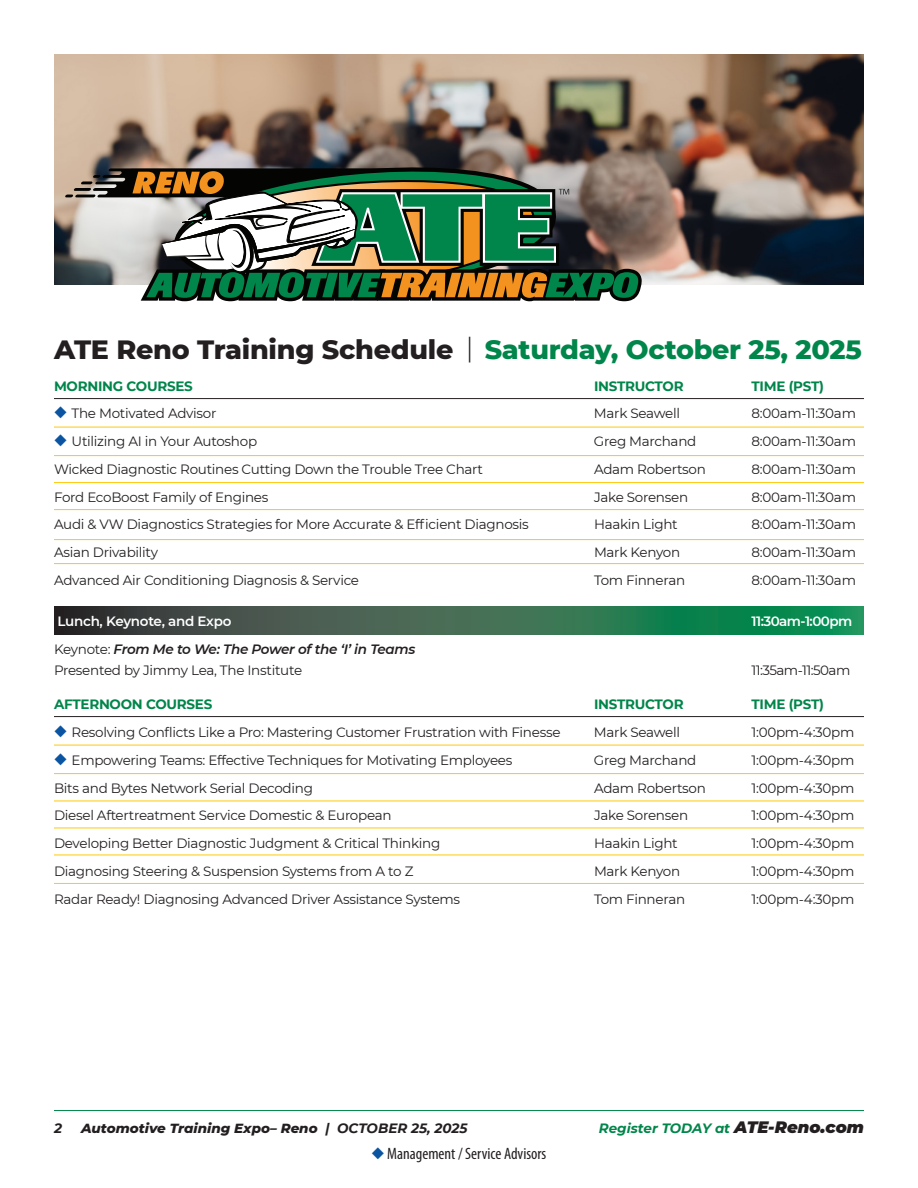
<style>
.page{position:relative;width:918px;height:1188px;background:#fff}
.page>*{position:absolute;margin:0;border:0;box-sizing:border-box;transform-origin:0 0}
.t1{font:800 27px "Montserrat";letter-spacing:-.01em;color:#231f20}
.t2{font:condensed 16.5px "Myriad Pro";color:#231f20}
.t3{font:13.5px "Montserrat";letter-spacing:-.02em;color:#231f20}
.t4{font:700 13.5px "Montserrat";letter-spacing:-.02em;color:#00854a}
.t5{font:italic 800 13.5px "Montserrat";color:#231f20}
.t6{font:italic 600 13.5px "Montserrat";letter-spacing:-.02em;color:#231f20}
.t7{font:600 13.5px "Montserrat";letter-spacing:-.03em;color:#fff}
.t8{font:italic 700 13.5px "Montserrat";color:#00854a}
.t9{font:13.5px "Montserrat";letter-spacing:-.04em;color:#231f20}
.t10{font:italic 700 13.5px "Montserrat";color:#231f20}
.s1{font-weight:300}
.s2{color:#00854a}
.s3{color:#0a54a1}
.s4{font-weight:400;font-style:normal}
.s5{font-weight:700}
.s6{font-weight:900;font-size:16.5px;color:#231f20}
</style>
<div class="page">
<hr style="left:54px;top:1110px;width:810px;height:1px;background:#00854a">
<svg style="left:54px;top:606px;width:810px;height:29px;background:#30674c"></svg>
<hr style="left:54px;top:398px;width:810px;height:1px;background:#231f20">
<hr style="left:54px;top:427px;width:810px;height:1px;background:#feca0a">
<hr style="left:54px;top:455px;width:810px;height:1px;background:#feca0a">
<hr style="left:54px;top:482px;width:810px;height:1px;background:#feca0a">
<hr style="left:54px;top:509px;width:810px;height:1px;background:#feca0a">
<hr style="left:54px;top:539px;width:810px;height:1px;background:#feca0a">
<hr style="left:54px;top:563px;width:810px;height:1px;background:#feca0a">
<hr style="left:54px;top:801px;width:810px;height:1px;background:#feca0a">
<hr style="left:54px;top:828px;width:810px;height:1px;background:#feca0a">
<hr style="left:54px;top:855px;width:810px;height:1px;background:#feca0a">
<hr style="left:54px;top:883px;width:810px;height:1px;background:#feca0a">
<img style="left:54px;top:54px;width:810px;height:230px">
<svg style="left:169px;top:160px;width:390px;height:8px;background:#6e6563"></svg>
<svg style="left:65px;top:168px;width:577px;height:133px;background:#6a7d63"></svg>
<hr style="left:54px;top:745px;width:810px;height:1px;background:#feca0a">
<hr style="left:54px;top:773px;width:810px;height:1px;background:#feca0a">
<hr style="left:54px;top:716px;width:810px;height:1px;background:#231f20">
<p class="t1" style="left:54px;top:329px;width:809px">ATE Reno Training Schedule <span class="s1">|</span> <span class="s2">Saturday, October 25, 2025</span></p>
<p class="t4" style="left:54px;top:376px;width:140px">MORNING COURSES</p>
<p class="t4" style="left:594px;top:376px;width:91px">INSTRUCTOR</p>
<p class="t4" style="left:752px;top:376px;width:74px">TIME (PST)</p>
<p class="t3" style="left:54px;top:404px;width:164px"><span class="s3">◆</span> The Motivated Advisor</p>
<p class="t3" style="left:594px;top:404px;width:88px">Mark Seawell</p>
<p class="t3" style="left:752px;top:404px;width:106px">8:00am-11:30am</p>
<p class="t3" style="left:54px;top:432px;width:205px"><span class="s3">◆</span> Utilizing AI in Your Autoshop</p>
<p class="t3" style="left:594px;top:432px;width:104px">Greg Marchand</p>
<p class="t3" style="left:752px;top:432px;width:106px">8:00am-11:30am</p>
<p class="t3" style="left:54px;top:460px;width:431px">Wicked Diagnostic Routines Cutting Down the Trouble Tree Chart</p>
<p class="t3" style="left:594px;top:460px;width:113px">Adam Robertson</p>
<p class="t3" style="left:752px;top:460px;width:106px">8:00am-11:30am</p>
<p class="t3" style="left:54px;top:488px;width:216px">Ford EcoBoost Family of Engines</p>
<p class="t3" style="left:594px;top:488px;width:96px">Jake Sorensen</p>
<p class="t3" style="left:752px;top:488px;width:106px">8:00am-11:30am</p>
<p class="t3" style="left:54px;top:515px;width:476px">Audi &amp; VW Diagnostics Strategies for More Accurate &amp; Efficient Diagnosis</p>
<p class="t3" style="left:594px;top:515px;width:85px">Haakin Light</p>
<p class="t3" style="left:752px;top:515px;width:106px">8:00am-11:30am</p>
<p class="t3" style="left:54px;top:543px;width:106px">Asian Drivability</p>
<p class="t3" style="left:594px;top:543px;width:88px">Mark Kenyon</p>
<p class="t3" style="left:752px;top:543px;width:106px">8:00am-11:30am</p>
<p class="t3" style="left:54px;top:571px;width:307px">Advanced Air Conditioning Diagnosis &amp; Service</p>
<p class="t3" style="left:594px;top:571px;width:93px">Tom Finneran</p>
<p class="t3" style="left:752px;top:571px;width:106px">8:00am-11:30am</p>
<p class="t7" style="left:57px;top:612px;width:176px">Lunch, Keynote, and Expo</p>
<p class="t7" style="left:752px;top:612px;width:102px">11:30am-1:00pm</p>
<p class="t6" style="left:54px;top:640px;width:363px"><span class="s4">Keynote:</span> From Me to We: The Power of the ‘I’ in Teams</p>
<p class="t3" style="left:54px;top:661px;width:250px">Presented by Jimmy Lea, The Institute</p>
<p class="t9" style="left:752px;top:661px;width:100px">11:35am-11:50am</p>
<p class="t4" style="left:54px;top:695px;width:160px">AFTERNOON COURSES</p>
<p class="t4" style="left:594px;top:695px;width:91px">INSTRUCTOR</p>
<p class="t4" style="left:752px;top:695px;width:74px">TIME (PST)</p>
<p class="t3" style="left:54px;top:723px;width:508px"><span class="s3">◆</span> Resolving Conflicts Like a Pro: Mastering Customer Frustration with Finesse</p>
<p class="t3" style="left:594px;top:723px;width:88px">Mark Seawell</p>
<p class="t3" style="left:752px;top:723px;width:105px">1:00pm-4:30pm</p>
<p class="t3" style="left:54px;top:751px;width:460px"><span class="s3">◆</span> Empowering Teams: Effective Techniques for Motivating Employees</p>
<p class="t3" style="left:594px;top:751px;width:104px">Greg Marchand</p>
<p class="t3" style="left:752px;top:751px;width:105px">1:00pm-4:30pm</p>
<p class="t3" style="left:54px;top:779px;width:261px">Bits and Bytes Network Serial Decoding</p>
<p class="t3" style="left:594px;top:779px;width:113px">Adam Robertson</p>
<p class="t3" style="left:752px;top:779px;width:105px">1:00pm-4:30pm</p>
<p class="t3" style="left:54px;top:806px;width:339px">Diesel Aftertreatment Service Domestic &amp; European</p>
<p class="t3" style="left:594px;top:806px;width:96px">Jake Sorensen</p>
<p class="t3" style="left:752px;top:806px;width:105px">1:00pm-4:30pm</p>
<p class="t3" style="left:54px;top:834px;width:388px">Developing Better Diagnostic Judgment &amp; Critical Thinking</p>
<p class="t3" style="left:594px;top:834px;width:85px">Haakin Light</p>
<p class="t3" style="left:752px;top:834px;width:105px">1:00pm-4:30pm</p>
<p class="t3" style="left:54px;top:862px;width:361px">Diagnosing Steering &amp; Suspension Systems from A to Z</p>
<p class="t3" style="left:594px;top:862px;width:88px">Mark Kenyon</p>
<p class="t3" style="left:752px;top:862px;width:105px">1:00pm-4:30pm</p>
<p class="t3" style="left:54px;top:890px;width:408px">Radar Ready! Diagnosing Advanced Driver Assistance Systems</p>
<p class="t3" style="left:594px;top:890px;width:93px">Tom Finneran</p>
<p class="t3" style="left:752px;top:890px;width:105px">1:00pm-4:30pm</p>
<p class="t10" style="left:54px;top:1119px;width:9px">2</p>
<p class="t5" style="left:81px;top:1119px;width:388px">Automotive Training Expo– Reno <span class="s5">| OCTOBER 25, 2025</span></p>
<p class="t8" style="left:599px;top:1119px;width:267px">Register TODAY at <span class="s6">ATE-Reno.com</span></p>
<p class="t2" style="left:372px;top:1144px;width:176px"><span class="s3">◆</span> Management / Service Advisors</p>
</div>
